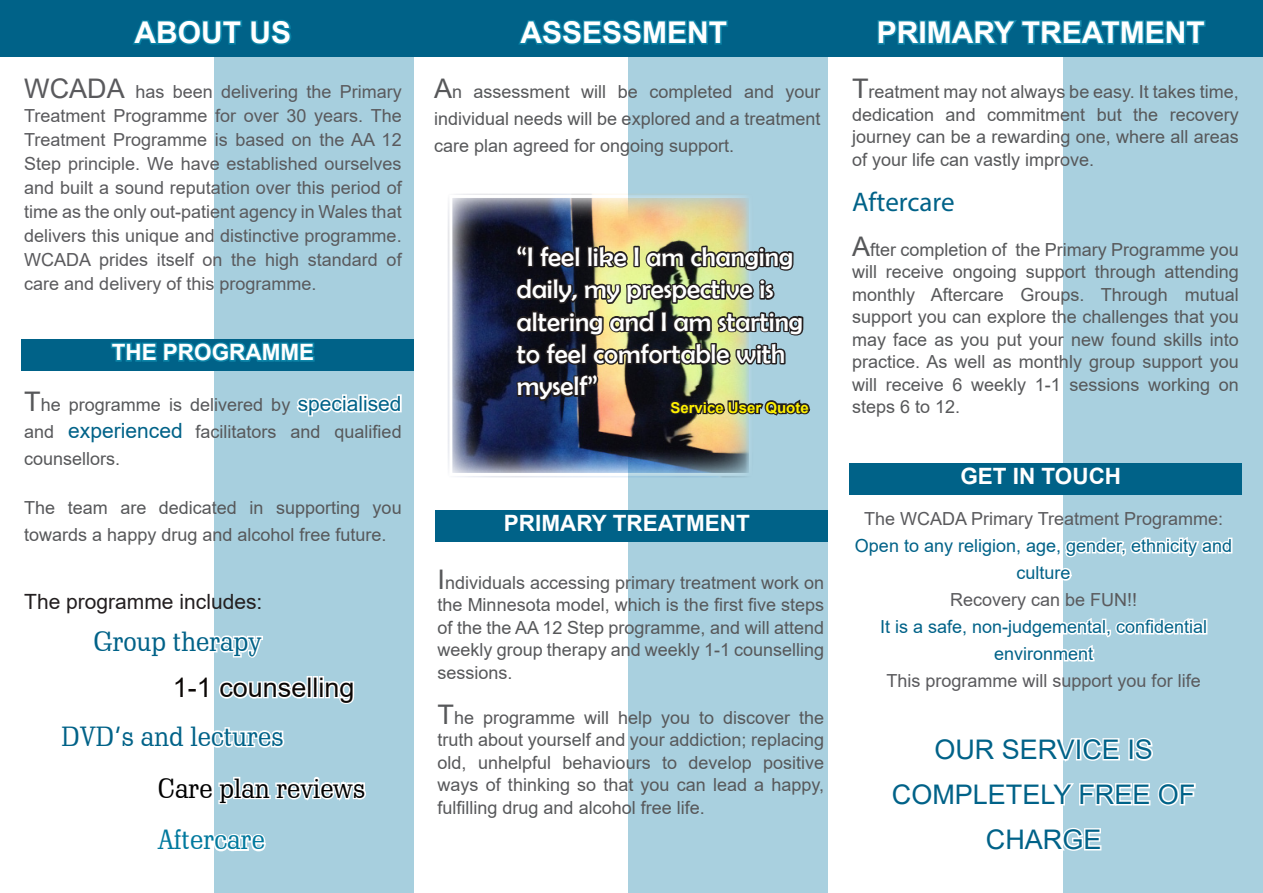
<style>
.page{position:relative;width:1263px;height:893px;background:#fff}
.page>*{position:absolute;margin:0;border:0;box-sizing:border-box;transform-origin:0 0}
.t1{font:700 30px "Arial";color:#fff}
.t2{font:27px/32.4px "Berlin Sans FB";color:#fff}
.t3{font:27px/45px "Arial";color:#006288;text-align:center}
.t4{font:27px "Schadow BT";color:#006288}
.t5{font:27px "Schadow BT";color:#000}
.t6{font:27px "Arial";color:#0c0806}
.t7{font:27px "Schadow BT";color:#00799e}
.t8{font:27px "Myriad Pro";letter-spacing:-.005em;color:#006288}
.t9{font:700 22.5px "Arial";color:#fff}
.t10{font:21px "Arial";color:#231f20}
.t11{font:18px/22.5px "Arial";color:#57585a;text-align:justify}
.t12{font:18px/24px "Arial";color:#5a5a5d;text-align:justify}
.t13{font:18px/27px "Arial";color:#006288;text-align:center}
.t14{font:700 15px "Arial";color:#fff101}
.s1{font-size:27px}
.s2{font-size:21px;color:#006288}
</style>
<div class="page">
<div style="left:1064px;top:0;width:199px;height:893px;background:#a9d0df"></div>
<div style="left:628px;top:0;width:200px;height:893px;background:#a9d0df"></div>
<div style="left:215px;top:0;width:199px;height:893px;background:#a7cfde"></div>
<div style="left:0;top:0;width:1263px;height:56px;background:#006288"></div>
<svg style="left:133px;top:20px;width:158px;height:25px"></svg>
<svg style="left:877px;top:20px;width:329px;height:25px"></svg>
<svg style="left:518px;top:20px;width:210px;height:25px"></svg>
<div style="left:21px;top:339px;width:393px;height:31px;background:#006288"></div>
<svg style="left:111px;top:323px;width:204px;height:39px"></svg>
<svg style="left:296px;top:394px;width:106px;height:23px"></svg>
<svg style="left:214px;top:627px;width:49px;height:33px"></svg>
<svg style="left:219px;top:679px;width:90px;height:20px"></svg>
<div style="left:307px;top:676px;width:5px;height:22px;border:3px solid #fff"></div>
<div style="left:313px;top:676px;width:5px;height:22px;border:3px solid #fff"></div>
<svg style="left:319px;top:676px;width:36px;height:28px"></svg>
<svg style="left:214px;top:723px;width:71px;height:30px"></svg>
<svg style="left:214px;top:820px;width:52px;height:34px"></svg>
<svg style="left:214px;top:774px;width:152px;height:33px"></svg>
<svg style="left:448px;top:193px;width:300px;height:285px;background:#414a66"></svg>
<div style="left:449px;top:195px;width:303px;height:281px;border:3px solid #fff"></div>
<img style="left:514px;top:193px;width:297px;height:275px">
<div style="left:435px;top:510px;width:393px;height:31px;background:#006288"></div>
<div style="left:849px;top:463px;width:393px;height:32px;background:#006288"></div>
<svg style="left:1063px;top:534px;width:170px;height:49px"></svg>
<svg style="left:1063px;top:600px;width:144px;height:69px"></svg>
<svg style="left:1063px;top:736px;width:133px;height:75px"></svg>
<svg style="left:1063px;top:819px;width:39px;height:34px"></svg>
<p class="t1" style="left:135px;top:11px;width:158px">ABOUT US</p>
<p class="t1" style="left:520px;top:11px;width:208px">ASSESSMENT</p>
<p class="t1" style="left:877px;top:11px;width:329px">PRIMARY TREATMENT</p>
<p class="t12" style="left:24px;top:80px;width:379px"><span class="s1">WCADA</span> has been delivering the Primary Treatment Programme for over 30 years. The Treatment Programme is based on the AA 12<br>Step principle. We have established ourselves and built a sound reputation over this period of time as the only out-patient agency in Wales that delivers this unique and distinctive programme.<br>WCADA prides itself on the high standard of care and delivery of this programme.</p>
<p class="t11" style="left:434px;top:78px;width:388px;line-height:27px"><span class="s1">A</span>n assessment will be completed and your individual needs will be explored and a treatment care plan agreed for ongoing support.</p>
<p class="t11" style="left:852px;top:81px;width:388px"><span class="s1">T</span>reatment may not always be easy. It takes time, dedication and commitment but the recovery journey can be a rewarding one, where all areas of your life can vastly improve.</p>
<p class="t8" style="left:852px;top:185px;width:104px">Aftercare</p>
<p class="t11" style="left:852px;top:238px;width:388px"><span class="s1">A</span>fter completion of the Primary Programme you will receive ongoing support through attending monthly Aftercare Groups. Through mutual support you can explore the challenges that you may face as you put your new found skills into practice. As well as monthly group support you will receive 6 weekly 1-1 sessions working on steps 6 to 12.</p>
<p class="t2" style="left:517px;top:240px;width:287px">“I feel like I am changing daily, my prespective is altering and I am starting to feel comfortable with myself”</p>
<p class="t14" style="left:670px;top:397px;width:140px">Service User Quote</p>
<p class="t9" style="left:112px;top:336px;width:204px">THE PROGRAMME</p>
<p class="t11" style="left:24px;top:391px;width:379px;line-height:27px"><span class="s1">T</span>he programme is delivered by <span class="s2">specialised </span>and <span class="s2">experienced</span> facilitators and qualified counsellors.</p>
<p class="t11" style="left:24px;top:494px;width:379px;line-height:27px">The team are dedicated in supporting you towards a happy drug and alcohol free future.</p>
<p class="t9" style="left:960px;top:461px;width:162px">GET IN TOUCH</p>
<p class="t12" style="left:864px;top:506px;width:361px">The WCADA Primary Treatment Programme:</p>
<p class="t13" style="left:855px;top:532px;width:379px">Open to any religion, age, gender, ethnicity and culture</p>
<p class="t12" style="left:950px;top:587px;width:189px">Recovery can be FUN!!</p>
<p class="t13" style="left:880px;top:613px;width:329px">It is a safe, non-judgemental, confidential environment</p>
<p class="t12" style="left:886px;top:668px;width:316px">This programme will support you for life</p>
<p class="t9" style="left:504px;top:507px;width:247px">PRIMARY TREATMENT</p>
<p class="t11" style="left:438px;top:571px;width:388px"><span class="s1">I</span>ndividuals accessing primary treatment work on the Minnesota model, which is the first five steps of the the AA 12 Step programme, and will attend weekly group therapy and weekly 1-1 counselling sessions.</p>
<p class="t11" style="left:438px;top:706px;width:388px"><span class="s1">T</span>he programme will help you to discover the truth about yourself and your addiction; replacing old, unhelpful behaviours to develop positive ways of thinking so that you can lead a happy, fulfilling drug and alcohol free life.</p>
<p class="t10" style="left:24px;top:587px;width:240px">The programme includes:</p>
<p class="t4" style="left:94px;top:625px;width:170px">Group therapy</p>
<p class="t6" style="left:173px;top:669px;width:183px">1-1 counselling</p>
<p class="t4" style="left:62px;top:720px;width:224px">DVD’s and lectures</p>
<p class="t3" style="left:892px;top:727px;width:305px">OUR SERVICE IS<br>COMPLETELY FREE OF<br>CHARGE</p>
<p class="t5" style="left:158px;top:771px;width:209px">Care plan reviews</p>
<p class="t7" style="left:158px;top:823px;width:108px">Aftercare</p>
</div>
